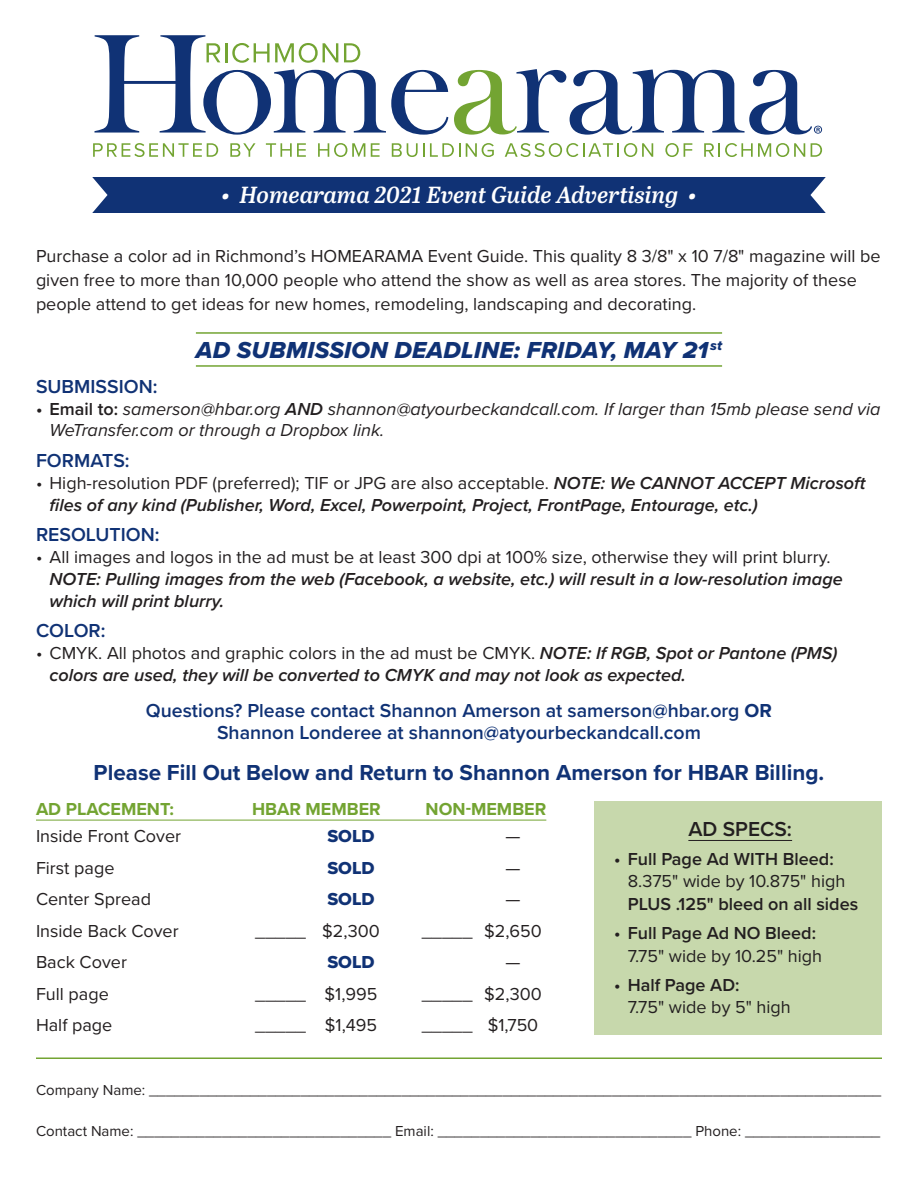
<style>
.page{position:relative;width:918px;height:1188px;background:#fff}
.page>*{position:absolute;margin:0;border:0;box-sizing:border-box;transform-origin:0 0}
.t1{font:24px "Proxima Nova Extrabld It";letter-spacing:.01em;color:#103275}
.t2{font:italic 600 23.25px "Abril Text";color:#fff}
.t3{font:700 22.5px "Proxima Nova";color:#103275}
.t4{font:600 21px "Proxima Nova";color:#231f20}
.t5{font:600 19.5px/22.5px "Proxima Nova";color:#103275;text-align:center}
.t6{font:italic 600 18px/21.8px "Proxima Nova";color:#231f20}
.t7{font:18px/24px "Proxima Nova";color:#231f20}
.t8{font:italic 18px/21.8px "Proxima Nova";color:#231f20}
.t9{font:600 18px/22.5px "Proxima Nova";color:#231f20}
.t10{font:700 18px "Proxima Nova";color:#73a432}
.t11{font:18px "Proxima Nova Extrabld";color:#103275}
.t12{font:15px "Proxima Nova";color:#231f20}
.s1{font-weight:600;font-style:normal}
.s2{font-weight:600}
.s3{font-weight:400;font-style:normal}
.s4{font-weight:700}
.s5{font-weight:400}
</style>
<div class="page">
<svg style="left:93px;top:143px;width:125px;height:14px"></svg>
<svg style="left:230px;top:143px;width:26px;height:14px"></svg>
<svg style="left:266px;top:143px;width:40px;height:14px"></svg>
<svg style="left:318px;top:143px;width:47px;height:14px"></svg>
<svg style="left:371px;top:143px;width:9px;height:14px"></svg>
<svg style="left:392px;top:143px;width:68px;height:14px"></svg>
<svg style="left:466px;top:143px;width:28px;height:14px"></svg>
<svg style="left:505px;top:143px;width:148px;height:14px"></svg>
<svg style="left:665px;top:143px;width:27px;height:14px"></svg>
<svg style="left:704px;top:143px;width:101px;height:14px"></svg>
<svg style="left:811px;top:143px;width:11px;height:14px"></svg>
<svg style="left:94px;top:35px;width:354px;height:100px"></svg>
<svg style="left:454px;top:69px;width:368px;height:66px"></svg>
<div style="left:92px;top:177px;width:734px;height:36px;background:#103275"></div>
<hr style="left:196px;top:332px;width:526px;height:2px;background:#73a432">
<hr style="left:196px;top:365px;width:526px;height:2px;background:#73a432">
<hr style="left:36px;top:820px;width:510px;height:1px;background:#73a432">
<div style="left:594px;top:801px;width:288px;height:234px;background:#c7d8ac"></div>
<hr style="left:688px;top:840px;width:104px;height:1px;background:#231f20">
<hr style="left:36px;top:1058px;width:846px;height:1px;background:#73a432">
<p class="t2" style="left:221px;top:178px;width:477px">• Homearama 2021 Event Guide Advertising •</p>
<p class="t7" style="left:36px;top:243px;width:846px">Purchase a color ad in Richmond’s HOMEARAMA Event Guide. This quality 8 3/8" x 10 7/8" magazine will be given free to more than 10,000 people who attend the show as well as area stores. The majority of these people attend to get ideas for new homes, remodeling, landscaping and decorating.</p>
<p class="t1" style="left:196px;top:332px;width:528px">AD SUBMISSION DEADLINE: FRIDAY, MAY 21 <sup>st</sup></p>
<p class="t5" style="left:36px;top:375px;width:123px">SUBMISSION:</p>
<p class="t8" style="left:50px;top:397px;width:833px;text-indent:-14px"><span class="s1">• Email to:</span> samerson@hbar.org <span class="s2">AND</span> shannon@atyourbeckandcall.com. If larger than 15mb please send via<br>WeTransfer.com or through a Dropbox link.</p>
<p class="t5" style="left:36px;top:449px;width:95px">FORMATS:</p>
<p class="t6" style="left:50px;top:472px;width:818px;text-indent:-14px"><span class="s3">• High-resolution PDF (preferred); TIF or JPG are also acceptable.</span> NOTE: We CANNOT ACCEPT Microsoft files of any kind (Publisher, Word, Excel, Powerpoint, Project, FrontPage, Entourage, etc.)</p>
<p class="t5" style="left:36px;top:523px;width:125px">RESOLUTION:</p>
<p class="t6" style="left:50px;top:546px;width:795px;text-indent:-14px"><span class="s3">• All images and logos in the ad must be at least 300 dpi at 100% size, otherwise they will print blurry.<br></span>NOTE: Pulling images from the web (Facebook, a website, etc.) will result in a low-resolution image which will print blurry.</p>
<p class="t5" style="left:36px;top:619px;width:71px">COLOR:</p>
<p class="t6" style="left:50px;top:642px;width:790px;text-indent:-14px"><span class="s3">• CMYK. All photos and graphic colors in the ad must be CMYK.</span> NOTE: If RGB, Spot or Pantone (PMS) colors are used, they will be converted to CMYK and may not look as expected.</p>
<p class="t5" style="left:146px;top:699px;width:628px">Questions? Please contact Shannon Amerson at samerson@hbar.org <span class="s4">OR<br></span>Shannon Londeree at shannon@atyourbeckandcall.com</p>
<p class="t3" style="left:94px;top:756px;width:732px">Please Fill Out Below and Return to Shannon Amerson for HBAR Billing.</p>
<p class="t10" style="left:36px;top:796px;width:140px">AD PLACEMENT:</p>
<p class="t10" style="left:252px;top:796px;width:130px">HBAR MEMBER</p>
<p class="t10" style="left:426px;top:796px;width:122px">NON-MEMBER</p>
<p class="t7" style="left:36px;top:823px;width:147px">Inside Front Cover</p>
<p class="t11" style="left:327px;top:823px;width:49px">SOLD</p>
<p class="t7" style="left:506px;top:823px;width:16px">—</p>
<p class="t7" style="left:36px;top:855px;width:80px">First page</p>
<p class="t11" style="left:327px;top:854px;width:49px">SOLD</p>
<p class="t7" style="left:506px;top:855px;width:16px">—</p>
<p class="t7" style="left:36px;top:886px;width:117px">Center Spread</p>
<p class="t11" style="left:327px;top:886px;width:49px">SOLD</p>
<p class="t7" style="left:506px;top:886px;width:16px">—</p>
<p class="t7" style="left:36px;top:918px;width:144px">Inside Back Cover</p>
<p class="t7" style="left:255px;top:918px;width:126px">_____ $2,300</p>
<p class="t7" style="left:422px;top:918px;width:122px">_____ $2,650</p>
<p class="t7" style="left:36px;top:949px;width:92px">Back Cover</p>
<p class="t11" style="left:327px;top:949px;width:49px">SOLD</p>
<p class="t7" style="left:506px;top:949px;width:16px">—</p>
<p class="t7" style="left:36px;top:981px;width:74px">Full page</p>
<p class="t7" style="left:255px;top:981px;width:124px">_____ $1,995</p>
<p class="t7" style="left:422px;top:981px;width:121px">_____ $2,300</p>
<p class="t7" style="left:36px;top:1012px;width:78px">Half page</p>
<p class="t7" style="left:255px;top:1012px;width:123px">_____ $1,495</p>
<p class="t7" style="left:422px;top:1012px;width:118px">_____ $1,750</p>
<p class="t4" style="left:688px;top:813px;width:105px">AD SPECS:</p>
<p class="t9" style="left:628px;top:847px;width:232px;text-indent:-14px">• Full Page Ad WITH Bleed:<br><span class="s5">8.375" wide by 10.875" high<br></span>PLUS .125" bleed on all sides</p>
<p class="t7" style="left:628px;top:921px;width:196px;line-height:22.5px;text-indent:-14px"><span class="s2">• Full Page Ad NO Bleed:<br></span>7.75" wide by 10.25" high</p>
<p class="t7" style="left:628px;top:973px;width:165px;line-height:22.5px;text-indent:-14px"><span class="s2">• Half Page AD:<br></span>7.75" wide by 5" high</p>
<p class="t12" style="left:36px;top:1079px;width:847px">Company Name: _______________________________________________________________________________________</p>
<p class="t12" style="left:36px;top:1120px;width:846px">Contact Name: ______________________________ Email: ______________________________ Phone: ________________</p>
</div>
